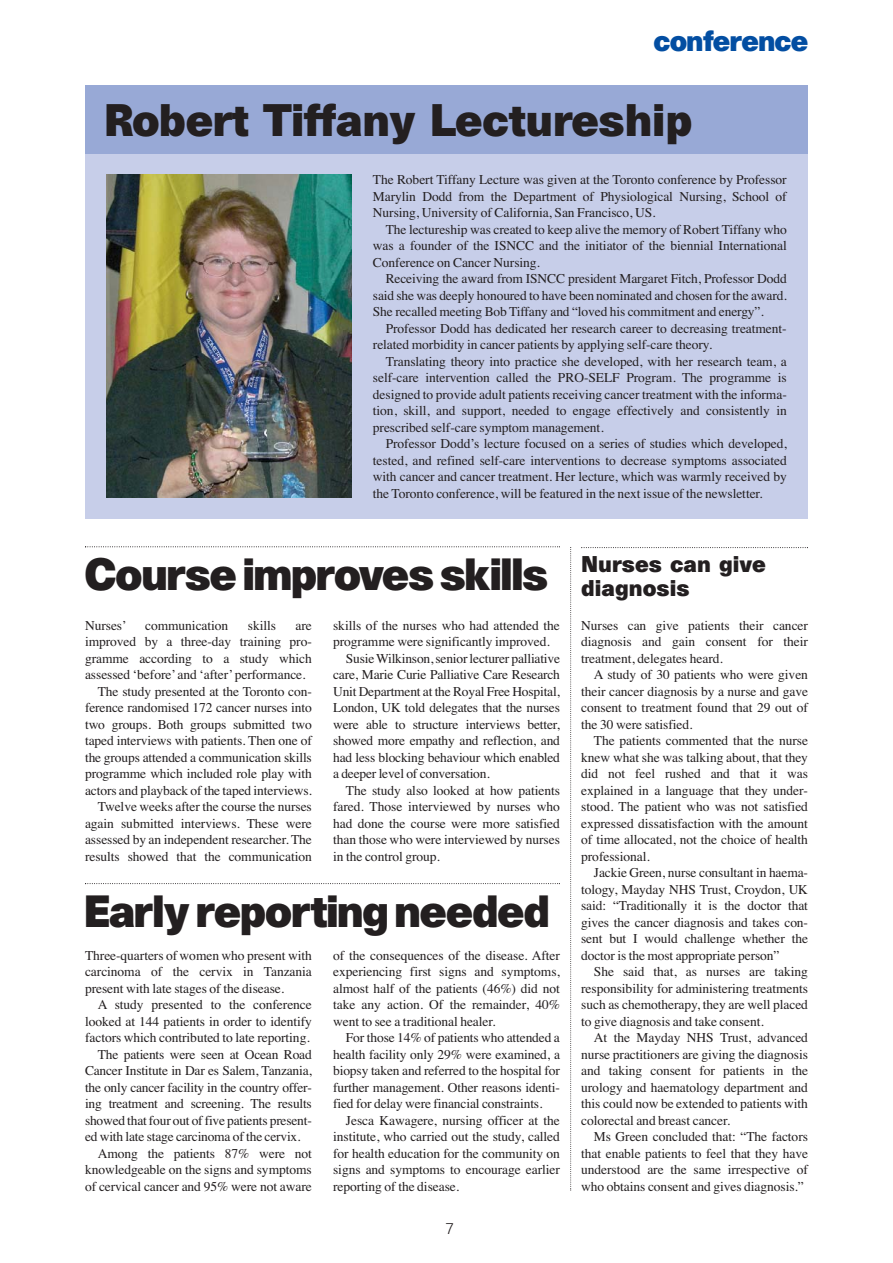
<style>
.page{position:relative;width:893px;height:1263px;background:#fff}
.page>*{position:absolute;margin:0;border:0;box-sizing:border-box;transform-origin:0 0}
.t1{font:700 42px "Unica SH";color:#231f20}
.t2{font:700 42px "Unica SB";letter-spacing:-.01em;color:#231f20}
.t3{font:700 27px "Unica SH";color:#034ea2}
.t4{font:700 21px "Unica SB";color:#231f20}
.t5{font:300 15px "Unica SB";color:#231f20}
.t6{font:13.5px/16.5px "Times";letter-spacing:-.005em;color:#231f20;text-align:justify}
</style>
<div class="page">
<div style="left:85px;top:147px;width:723px;height:372px;background:#c7cee9"></div>
<img style="left:106px;top:175px;width:246px;height:323px">
<svg style="left:85px;top:883px;width:475px;height:1px"></svg>
<svg style="left:85px;top:546px;width:475px;height:1px"></svg>
<svg style="left:581px;top:547px;width:227px;height:1px"></svg>
<svg style="left:570px;top:547px;width:1px;height:644px"></svg>
<div style="left:85px;top:85px;width:723px;height:69px;background:#98a9d6"></div>
<h2 class="t3" style="left:654px;top:28px;width:156px">conference</h2>
<h1 class="t2" style="left:103px;top:100px;width:591px">Robert Tiffany Lectureship</h1>
<p class="t6" style="left:373px;top:173px;width:415px">The Robert Tiffany Lecture was given at the Toronto conference by Professor Marylin Dodd from the Department of Physiological Nursing, School of Nursing, University of California, San Francisco, US.</p>
<p class="t6" style="left:373px;top:222px;width:415px;text-indent:13px">The lectureship was created to keep alive the memory of Robert Tiffany who was a founder of the ISNCC and the initiator of the biennial International Conference on Cancer Nursing.</p>
<p class="t6" style="left:373px;top:272px;width:415px;text-indent:13px">Receiving the award from ISNCC president Margaret Fitch, Professor Dodd said she was deeply honoured to have been nominated and chosen for the award.<br>She recalled meeting Bob Tiffany and “loved his commitment and energy”.</p>
<p class="t6" style="left:373px;top:321px;width:415px;text-indent:13px">Professor Dodd has dedicated her research career to decreasing treatment&shy;related morbidity in cancer patients by applying self-care theory.</p>
<p class="t6" style="left:373px;top:354px;width:415px;text-indent:13px">Translating theory into practice she developed, with her research team, a self-care intervention called the PRO-SELF Program. The programme is designed to provide adult patients receiving cancer treatment with the informa&shy;tion, skill, and support, needed to engage effectively and consistently in prescribed self-care symptom management.</p>
<p class="t6" style="left:373px;top:437px;width:415px;text-indent:13px">Professor Dodd’s lecture focused on a series of studies which developed, tested, and refined self-care interventions to decrease symptoms associated with cancer and cancer treatment. Her lecture, which was warmly received by the Toronto conference, will be featured in the next issue of the newsletter.</p>
<h1 class="t1" style="left:85px;top:554px;width:682px">Course improves skills <sup>Nurses</sup> <sup>can</sup> <sup>give</sup></h1>
<h3 class="t4" style="left:581px;top:579px;width:110px">diagnosis</h3>
<p class="t6" style="left:85px;top:618px;width:43px">Nurses’</p>
<p class="t6" style="left:145px;top:618px;width:85px">communication</p>
<p class="t6" style="left:248px;top:618px;width:30px">skills</p>
<p class="t6" style="left:295px;top:618px;width:18px">are</p>
<p class="t6" style="left:85px;top:635px;width:228px">improved by a three-day training pro-</p>
<p class="t6" style="left:85px;top:651px;width:228px">gramme according to a study which</p>
<p class="t6" style="left:85px;top:668px;width:222px">assessed ‘before’and ‘after’performance.</p>
<p class="t6" style="left:98px;top:684px;width:216px">The study presented at the Toronto con-</p>
<p class="t6" style="left:85px;top:701px;width:228px">ference randomised 172 cancer nurses into</p>
<p class="t6" style="left:85px;top:717px;width:228px">two groups. Both groups submitted two</p>
<p class="t6" style="left:85px;top:734px;width:228px">taped interviews with patients. Then one of</p>
<p class="t6" style="left:85px;top:750px;width:228px">the groups attended a communication skills</p>
<p class="t6" style="left:85px;top:767px;width:228px">programme which included role play with</p>
<p class="t6" style="left:85px;top:783px;width:228px">actors and playback of the taped interviews.</p>
<p class="t6" style="left:98px;top:800px;width:216px">Twelve weeks after the course the nurses</p>
<p class="t6" style="left:85px;top:816px;width:228px">again submitted interviews. These were</p>
<p class="t6" style="left:85px;top:833px;width:228px">assessed by an independent researcher. The</p>
<p class="t6" style="left:85px;top:849px;width:228px">results showed that the communication</p>
<p class="t6" style="left:333px;top:618px;width:228px">skills of the nurses who had attended the</p>
<p class="t6" style="left:333px;top:635px;width:218px">programme were significantly improved.</p>
<p class="t6" style="left:346px;top:651px;width:216px">Susie Wilkinson, senior lecturer palliative</p>
<p class="t6" style="left:333px;top:668px;width:228px">care, Marie Curie Palliative Care Research</p>
<p class="t6" style="left:333px;top:684px;width:228px">Unit Department at the Royal Free Hospital,</p>
<p class="t6" style="left:333px;top:701px;width:228px">London, UK told delegates that the nurses</p>
<p class="t6" style="left:333px;top:717px;width:228px">were able to structure interviews better,</p>
<p class="t6" style="left:333px;top:734px;width:228px">showed more empathy and reflection, and</p>
<p class="t6" style="left:333px;top:750px;width:228px">had less blocking behaviour which enabled</p>
<p class="t6" style="left:333px;top:767px;width:158px">a deeper level of conversation.</p>
<p class="t6" style="left:346px;top:783px;width:216px">The study also looked at how patients</p>
<p class="t6" style="left:333px;top:800px;width:228px">fared. Those interviewed by nurses who</p>
<p class="t6" style="left:333px;top:816px;width:228px">had done the course were more satisfied</p>
<p class="t6" style="left:333px;top:833px;width:228px">than those who were interviewed by nurses</p>
<p class="t6" style="left:333px;top:849px;width:108px">in the control group.</p>
<h1 class="t1" style="left:85px;top:891px;width:466px">Early reporting needed</h1>
<p class="t6" style="left:85px;top:948px;width:228px">Three-quarters of women who present with carcinoma of the cervix in Tanzania present with late stages of the disease.</p>
<p class="t6" style="left:98px;top:998px;width:216px">A study presented to the conference</p>
<p class="t6" style="left:85px;top:1014px;width:228px">looked at 144 patients in order to identify</p>
<p class="t6" style="left:85px;top:1031px;width:226px">factors which contributed to late reporting.</p>
<p class="t6" style="left:98px;top:1047px;width:216px">The patients were seen at Ocean Road</p>
<p class="t6" style="left:85px;top:1064px;width:228px">Cancer Institute in Dar es Salem, Tanzania,</p>
<p class="t6" style="left:85px;top:1080px;width:228px">the only cancer facility in the country offer-</p>
<p class="t6" style="left:85px;top:1097px;width:228px">ing treatment and screening. The results</p>
<p class="t6" style="left:85px;top:1113px;width:228px">showed that four out of five patients present-</p>
<p class="t6" style="left:85px;top:1130px;width:217px">ed with late stage carcinoma of the cervix.</p>
<p class="t6" style="left:98px;top:1146px;width:216px">Among the patients 87% were not</p>
<p class="t6" style="left:85px;top:1163px;width:228px">knowledgeable on the signs and symptoms</p>
<p class="t6" style="left:85px;top:1179px;width:228px">of cervical cancer and 95% were not aware</p>
<p class="t6" style="left:333px;top:948px;width:228px">of the consequences of the disease. After experiencing first signs and symptoms, almost half of the patients (46%) did not take any action. Of the remainder, 40% went to see a traditional healer.</p>
<p class="t6" style="left:333px;top:1031px;width:228px;text-indent:13px">For those 14% of patients who attended a health facility only 29% were examined, a biopsy taken and referred to the hospital for further management. Other reasons identi&shy;fied for delay were financial constraints.</p>
<p class="t6" style="left:333px;top:1113px;width:228px;text-indent:13px">Jesca Kawagere, nursing officer at the institute, who carried out the study, called for health education for the community on signs and symptoms to encourage earlier reporting of the disease.</p>
<p class="t5" style="left:445px;top:1221px;width:10px">7</p>
<p class="t6" style="left:581px;top:618px;width:228px">Nurses can give patients their cancer diagnosis and gain consent for their treatment, delegates heard.</p>
<p class="t6" style="left:581px;top:668px;width:228px;text-indent:13px">A study of 30 patients who were given their cancer diagnosis by a nurse and gave consent to treatment found that 29 out of the 30 were satisfied.</p>
<p class="t6" style="left:581px;top:734px;width:228px;text-indent:13px">The patients commented that the nurse knew what she was talking about, that they did not feel rushed and that it was explained in a language that they under&shy;stood. The patient who was not satisfied expressed dissatisfaction with the amount of time allocated, not the choice of health professional.</p>
<p class="t6" style="left:581px;top:866px;width:228px;text-indent:13px">Jackie Green, nurse consultant in haema&shy;tology, Mayday NHS Trust, Croydon, UK said: “Traditionally it is the doctor that gives the cancer diagnosis and takes con&shy;sent but I would challenge whether the doctor is the most appropriate person”</p>
<p class="t6" style="left:581px;top:965px;width:228px;text-indent:13px">She said that, as nurses are taking responsibility for administering treatments such as chemotherapy, they are well placed to give diagnosis and take consent.</p>
<p class="t6" style="left:581px;top:1031px;width:228px;text-indent:13px">At the Mayday NHS Trust, advanced nurse practitioners are giving the diagnosis and taking consent for patients in the urology and haematology department and this could now be extended to patients with colorectal and breast cancer.</p>
<p class="t6" style="left:581px;top:1130px;width:228px;text-indent:13px">Ms Green concluded that: “The factors that enable patients to feel that they have understood are the same irrespective of who obtains consent and gives diagnosis.”</p>
</div>
